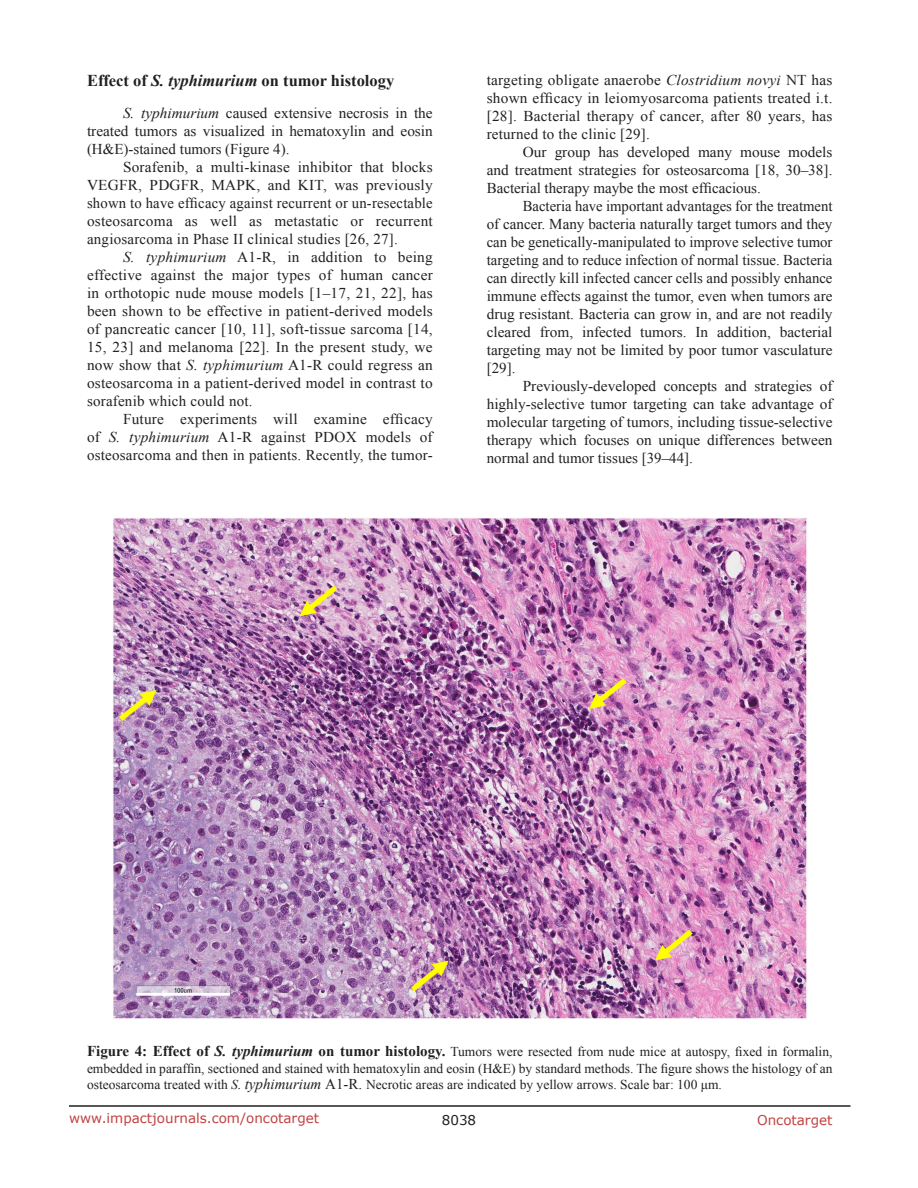
<style>
.page{position:relative;width:918px;height:1188px;background:#fff}
.page>*{position:absolute;margin:0;border:0;box-sizing:border-box;transform-origin:0 0}
.SubHeading{font:700 16.5px "Times New Roman";color:#231f20}
.BodyText{font:15px/18px "Times New Roman";letter-spacing:.01em;color:#231f20;text-align:justify}
.figuretext{font:13.5px/16.2px "Times New Roman";color:#231f20;text-align:justify}
.t1{font:13.5px "Verdana";color:#c24141}
.t2{font:13.5px "Verdana";color:#231f20}
.s1{font-style:italic}
.s2{font-weight:700;font-size:15px}
.s3{font-weight:700;font-style:italic;font-size:15px}
.s4{font-style:italic;font-size:15px}
.s5{font-size:15px}
</style>
<div class="page">
<hr style="left:69px;top:1105px;width:781px;height:2px;background:#231f20">
<img style="left:113px;top:518px;width:694px;height:501px">
<p class="SubHeading" style="left:87px;top:69px;width:309px">Effect of <span class="s1">S. typhimurium</span> on tumor histology</p>
<p class="BodyText" style="left:87px;top:103px;width:347px;text-indent:36px"><span class="s1">S. typhimurium</span> caused extensive necrosis in the treated tumors as visualized in hematoxylin and eosin (H&amp;E)-stained tumors (Figure 4).</p>
<p class="BodyText" style="left:87px;top:157px;width:347px;text-indent:36px">Sorafenib, a multi-kinase inhibitor that blocks VEGFR, PDGFR, MAPK, and KIT, was previously shown to have efficacy against recurrent or un-resectable osteosarcoma as well as metastatic or recurrent angiosarcoma in Phase II clinical studies [26, 27].</p>
<p class="BodyText" style="left:87px;top:247px;width:347px;text-indent:36px"><span class="s1">S. typhimurium</span> A1-R, in addition to being effective against the major types of human cancer in orthotopic nude mouse models [1–17, 21, 22], has been shown to be effective in patient-derived models of pancreatic cancer [10, 11], soft-tissue sarcoma [14, 15, 23] and melanoma [22]. In the present study, we now show that <span class="s1">S. typhimurium</span> A1-R could regress an osteosarcoma in a patient-derived model in contrast to sorafenib which could not.</p>
<p class="BodyText" style="left:87px;top:409px;width:347px;text-indent:36px">Future experiments will examine efficacy of <span class="s1">S. typhimurium</span> A1-R against PDOX models of osteosarcoma and then in patients. Recently, the tumor-</p>
<p class="BodyText" style="left:487px;top:71px;width:347px">targeting obligate anaerobe <span class="s1">Clostridium novyi</span> NT has shown efficacy in leiomyosarcoma patients treated i.t. [28]. Bacterial therapy of cancer, after 80 years, has returned to the clinic [29].</p>
<p class="BodyText" style="left:487px;top:143px;width:347px;text-indent:36px">Our group has developed many mouse models and treatment strategies for osteosarcoma [18, 30–38].<br>Bacterial therapy maybe the most efficacious.</p>
<p class="BodyText" style="left:487px;top:197px;width:347px;text-indent:36px">Bacteria have important advantages for the treatment of cancer. Many bacteria naturally target tumors and they can be genetically-manipulated to improve selective tumor targeting and to reduce infection of normal tissue. Bacteria can directly kill infected cancer cells and possibly enhance immune effects against the tumor, even when tumors are drug resistant. Bacteria can grow in, and are not readily cleared from, infected tumors. In addition, bacterial targeting may not be limited by poor tumor vasculature [29].</p>
<p class="BodyText" style="left:487px;top:377px;width:347px;text-indent:36px">Previously-developed concepts and strategies of highly-selective tumor targeting can take advantage of molecular targeting of tumors, including tissue-selective therapy which focuses on unique differences between normal and tumor tissues [39–44].</p>
<p class="figuretext" style="left:87px;top:1044px;width:747px"><span class="s2">Figure 4: Effect of</span> <span class="s3">S. typhimurium</span> <span class="s2">on tumor histology.</span> Tumors were resected from nude mice at autospy, fixed in formalin, embedded in paraffin, sectioned and stained with hematoxylin and eosin (H&amp;E) by standard methods. The figure shows the histology of an osteosarcoma treated with <span class="s1">S.</span> <span class="s4">typhimurium</span> <span class="s5">A1-R.</span> Necrotic areas are indicated by yellow arrows. Scale bar: 100 μm.</p>
<p class="t1" style="left:69px;top:1109px;width:252px">www.impactjournals.com/oncotarget</p>
<p class="t2" style="left:442px;top:1111px;width:36px">8038</p>
<p class="t1" style="left:757px;top:1111px;width:77px">Oncotarget</p>
</div>
